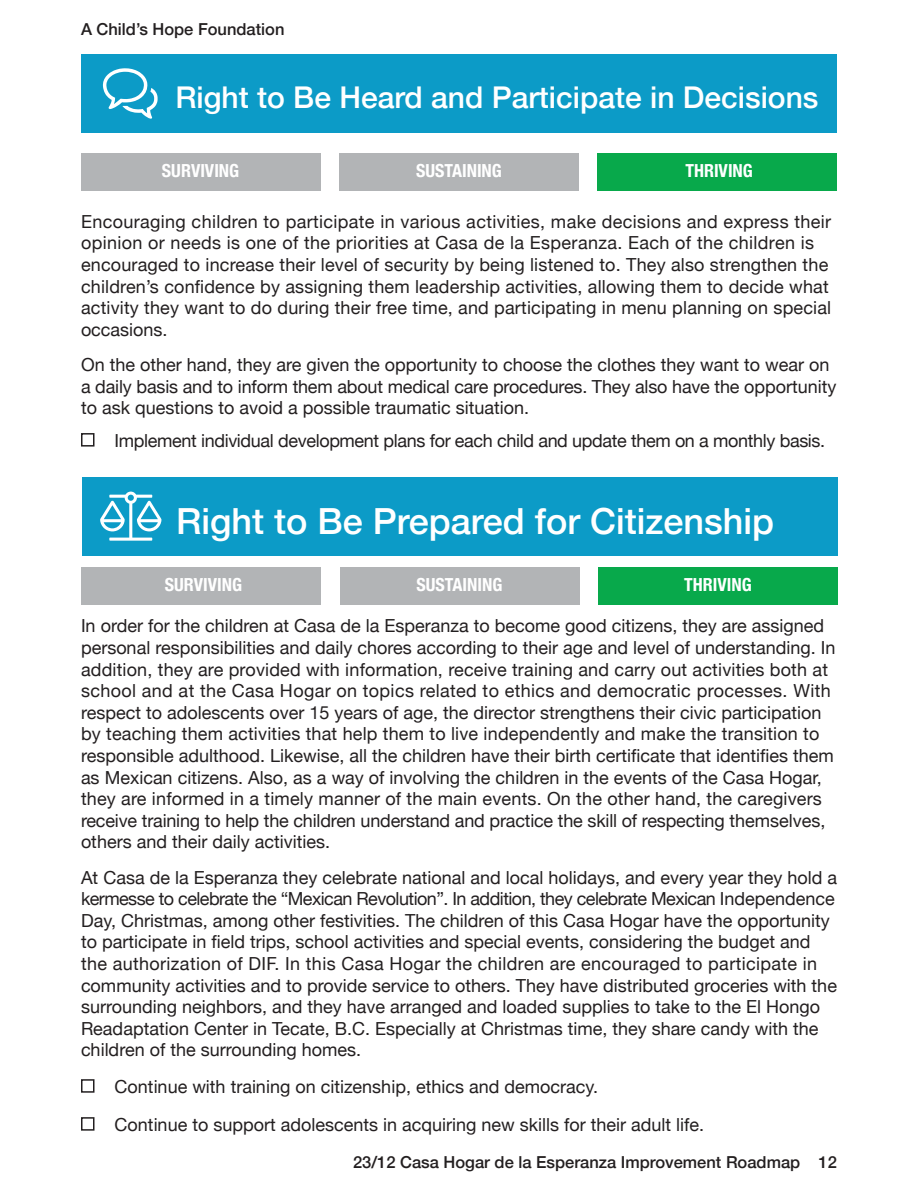
<style>
.page{position:relative;width:918px;height:1188px;background:#fff}
.page>*{position:absolute;margin:0;border:0;box-sizing:border-box;transform-origin:0 0}
.t1{font:500 36px "Helvetica Neue";color:#fff}
.t2{font:500 30px "Helvetica Neue";color:#fff}
.Body{font:18px/21.6px "Helvetica Neue";color:#231f20}
.Body-2{font:18px "Helvetica Neue";letter-spacing:-.02em;color:#231f20}
.Table_Header{font:700 condensed 18px "Helvetica Neue";color:#fff}
.Numbering{font:500 16.5px "Helvetica Neue";color:#231f20}
</style>
<div class="page">
<div style="left:81px;top:54px;width:756px;height:79px;background:#0c9bc7"></div>
<div style="left:82px;top:477px;width:756px;height:79px;background:#0c9bc7"></div>
<svg style="left:103px;top:68px;width:55px;height:51px"></svg>
<svg style="left:100px;top:492px;width:61px;height:49px"></svg>
<div style="left:81px;top:433px;width:13px;height:14px;border:2px solid #231f20"></div>
<div style="left:81px;top:1079px;width:13px;height:14px;border:2px solid #231f20"></div>
<div style="left:81px;top:1117px;width:13px;height:14px;border:2px solid #231f20"></div>
<div style="left:81px;top:153px;width:239px;height:38px;background:#b2b4b6"></div>
<div style="left:339px;top:153px;width:240px;height:38px;background:#b2b4b6"></div>
<div style="left:598px;top:153px;width:239px;height:38px;background:#08a94b"></div>
<div style="left:82px;top:567px;width:239px;height:37px;background:#b2b4b6"></div>
<div style="left:340px;top:567px;width:239px;height:37px;background:#b2b4b6"></div>
<div style="left:598px;top:567px;width:240px;height:37px;background:#08a94b"></div>
<p class="Numbering" style="left:81px;top:16px;width:205px">A Child’s Hope Foundation</p>
<h3 class="t2" style="left:176px;top:73px;width:645px">Right to Be Heard and Participate in Decisions</h3>
<p class="Table_Header" style="left:162px;top:156px;width:79px">SURVIVING</p>
<p class="Table_Header" style="left:416px;top:156px;width:87px">SUSTAINING</p>
<p class="Table_Header" style="left:685px;top:156px;width:69px">THRIVING</p>
<p class="Body" style="left:81px;top:212px;width:752px">Encouraging children to participate in various activities, make decisions and express their opinion or needs is one of the priorities at Casa de la Esperanza. Each of the children is encouraged to increase their level of security by being listened to. They also strengthen the children’s confidence by assigning them leadership activities, allowing them to decide what activity they want to do during their free time, and participating in menu planning on special occasions.</p>
<p class="Body" style="left:81px;top:355px;width:757px">On the other hand, they are given the opportunity to choose the clothes they want to wear on a daily basis and to inform them about medical care procedures. They also have the opportunity to ask questions to avoid a possible traumatic situation.</p>
<p class="Body-2" style="left:115px;top:427px;width:712px">Implement individual development plans for each child and update them on a monthly basis.</p>
<h3 class="t1" style="left:176px;top:492px;width:600px">Right to Be Prepared for Citizenship</h3>
<p class="Table_Header" style="left:165px;top:570px;width:79px">SURVIVING</p>
<p class="Table_Header" style="left:417px;top:570px;width:87px">SUSTAINING</p>
<p class="Table_Header" style="left:684px;top:570px;width:69px">THRIVING</p>
<p class="Body" style="left:81px;top:616px;width:756px">In order for the children at Casa de la Esperanza to become good citizens, they are assigned personal responsibilities and daily chores according to their age and level of understanding. In addition, they are provided with information, receive training and carry out activities both at school and at the Casa Hogar on topics related to ethics and democratic processes. With respect to adolescents over 15 years of age, the director strengthens their civic participation by teaching them activities that help them to live independently and make the transition to responsible adulthood. Likewise, all the children have their birth certificate that identifies them as Mexican citizens. Also, as a way of involving the children in the events of the Casa Hogar, they are informed in a timely manner of the main events. On the other hand, the caregivers receive training to help the children understand and practice the skill of respecting themselves, others and their daily activities.</p>
<p class="Body" style="left:81px;top:867px;width:758px">At Casa de la Esperanza they celebrate national and local holidays, and every year they hold a kermesse to celebrate the “Mexican Revolution”. In addition, they celebrate Mexican Independence Day, Christmas, among other festivities. The children of this Casa Hogar have the opportunity to participate in field trips, school activities and special events, considering the budget and the authorization of DIF. In this Casa Hogar the children are encouraged to participate in community activities and to provide service to others. They have distributed groceries with the surrounding neighbors, and they have arranged and loaded supplies to take to the El Hongo Readaptation Center in Tecate, B.C. Especially at Christmas time, they share candy with the children of the surrounding homes.</p>
<p class="Body" style="left:115px;top:1077px;width:485px">Continue with training on citizenship, ethics and democracy.</p>
<p class="Body" style="left:115px;top:1114px;width:591px">Continue to support adolescents in acquiring new skills for their adult life.</p>
<p class="Numbering" style="left:353px;top:1149px;width:485px">23/12 Casa Hogar de la Esperanza Improvement Roadmap 12</p>
</div>
